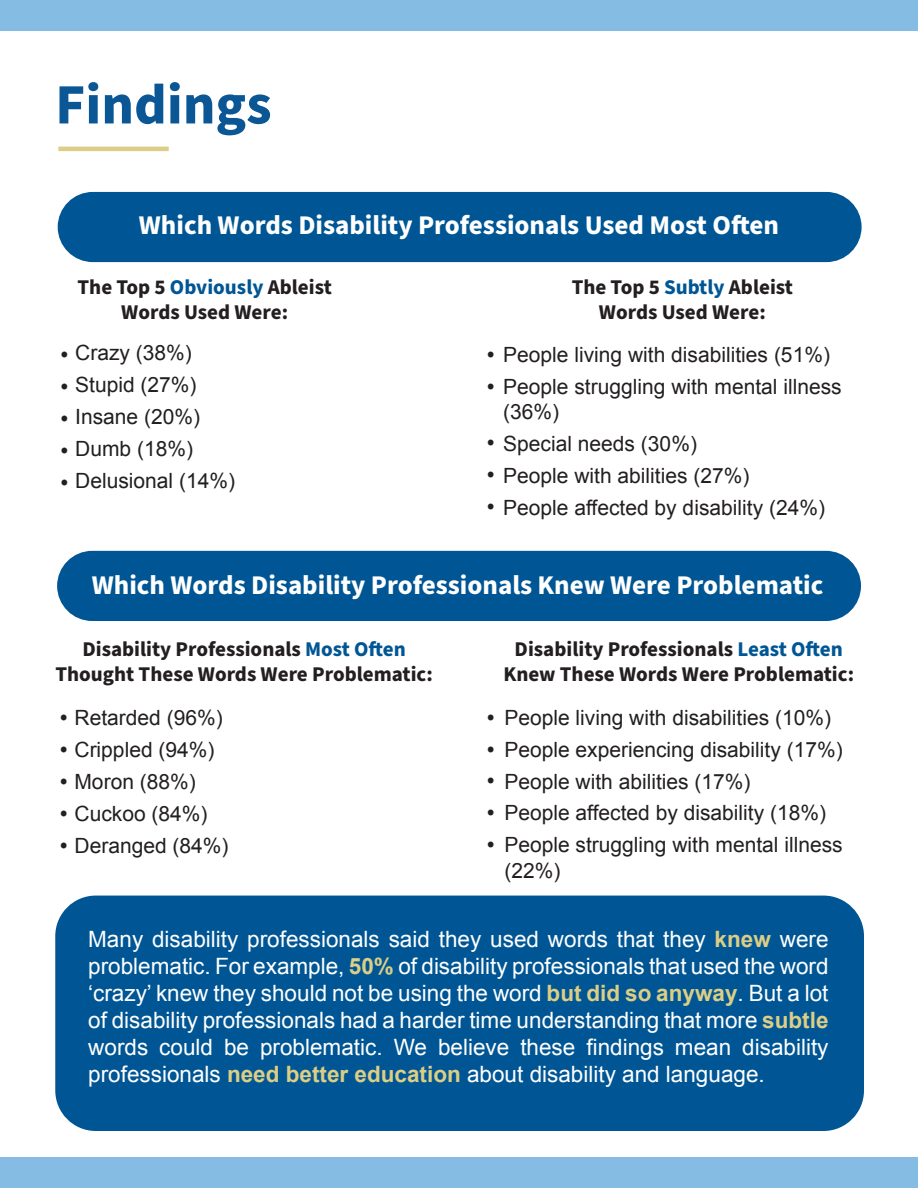
<style>
.page{position:relative;width:918px;height:1188px;background:#fff}
.page>*{position:absolute;margin:0;border:0;box-sizing:border-box;transform-origin:0 0}
.t1{font:700 57px "Source Sans Pro";color:#0b5795}
.t2{font:700 27px "Source Sans Pro";color:#fff}
.t3{font:22.5px/27px "Arial";color:#fff;text-align:justify}
.t4{font:21px/25.2px "Arial";color:#231f20}
.t5{font:700 21px/25.2px "Source Sans Pro";color:#231f20;text-align:center}
.s1{color:#005694}
.s2{font-family:"Source Sans Pro";font-weight:700}
.s3{font-weight:700;color:#dcce85}
</style>
<div class="page">
<div style="left:55px;top:896px;width:809px;height:235px;background:#005694;border-radius:40px"></div>
<div style="left:58px;top:192px;width:804px;height:70px;background:#005694;border-radius:35px"></div>
<hr style="left:58px;top:147px;width:111px;height:4px;background:#dcce86">
<div style="left:57px;top:551px;width:804px;height:70px;background:#005694;border-radius:35px"></div>
<div style="left:0;top:0;width:918px;height:30px;background:#84bce4"></div>
<div style="left:0;top:1158px;width:918px;height:30px;background:#84bce4"></div>
<h2 class="t1" style="left:55px;top:66px;width:218px">Findings</h2>
<h3 class="t2" style="left:139px;top:207px;width:642px">Which Words Disability Professionals Used Most Often</h3>
<h4 class="t5" style="left:78px;top:275px;width:256px">The Top 5 <span class="s1">Obviously</span> Ableist<br>Words Used Were:</h4>
<p class="t4" style="left:61px;top:340px;width:133px"><span class="s2">•</span> Crazy (38%)</p>
<p class="t4" style="left:61px;top:372px;width:137px"><span class="s2">•</span> Stupid (27%)</p>
<p class="t4" style="left:61px;top:404px;width:141px"><span class="s2">•</span> Insane (20%)</p>
<p class="t4" style="left:61px;top:436px;width:134px"><span class="s2">•</span> Dumb (18%)</p>
<p class="t4" style="left:61px;top:468px;width:176px"><span class="s2">•</span> Delusional (14%)</p>
<h4 class="t5" style="left:572px;top:275px;width:223px">The Top 5 <span class="s1">Subtly</span> Ableist<br>Words Used Were:</h4>
<p class="t4" style="left:487px;top:342px;width:344px"><span class="s2">•</span> People living with disabilities (51%)</p>
<p class="t4" style="left:503px;top:374px;width:340px;text-indent:-16px"><span class="s2">•</span> People struggling with mental illness (36%)</p>
<p class="t4" style="left:487px;top:431px;width:211px"><span class="s2">•</span> Special needs (30%)</p>
<p class="t4" style="left:487px;top:463px;width:264px"><span class="s2">•</span> People with abilities (27%)</p>
<p class="t4" style="left:487px;top:495px;width:339px"><span class="s2">•</span> People affected by disability (24%)</p>
<h3 class="t2" style="left:92px;top:567px;width:733px">Which Words Disability Professionals Knew Were Problematic</h3>
<h4 class="t5" style="left:55px;top:637px;width:379px">Disability Professionals <span class="s1">Most Often<br></span>Thought These Words Were Problematic:</h4>
<p class="t4" style="left:60px;top:705px;width:164px"><span class="s2">•</span> Retarded (96%)</p>
<p class="t4" style="left:60px;top:737px;width:156px"><span class="s2">•</span> Crippled (94%)</p>
<p class="t4" style="left:60px;top:769px;width:137px"><span class="s2">•</span> Moron (88%)</p>
<p class="t4" style="left:60px;top:801px;width:149px"><span class="s2">•</span> Cuckoo (84%)</p>
<p class="t4" style="left:60px;top:833px;width:170px"><span class="s2">•</span> Deranged (84%)</p>
<h4 class="t5" style="left:503px;top:637px;width:352px">Disability Professionals <span class="s1">Least Often<br></span>Knew These Words Were Problematic:</h4>
<p class="t4" style="left:487px;top:705px;width:345px"><span class="s2">•</span> People living with disabilities (10%)</p>
<p class="t4" style="left:487px;top:737px;width:357px"><span class="s2">•</span> People experiencing disability (17%)</p>
<p class="t4" style="left:487px;top:769px;width:265px"><span class="s2">•</span> People with abilities (17%)</p>
<p class="t4" style="left:487px;top:801px;width:340px"><span class="s2">•</span> People affected by disability (18%)</p>
<p class="t4" style="left:504px;top:833px;width:340px;text-indent:-17px"><span class="s2">•</span> People struggling with mental illness (22%)</p>
<p class="t3" style="left:88px;top:926px;width:742px">Many disability professionals said they used words that they <span class="s3">knew</span> were problematic. For example, <span class="s3">50%</span> of disability professionals that used the word ‘crazy’ knew they should not be using the word <span class="s3">but did so anyway</span>. But a lot of disability professionals had a harder time understanding that more <span class="s3">subtle </span>words could be problematic. We believe these findings mean disability professionals <span class="s3">need better education</span> about disability and language.</p>
</div>
